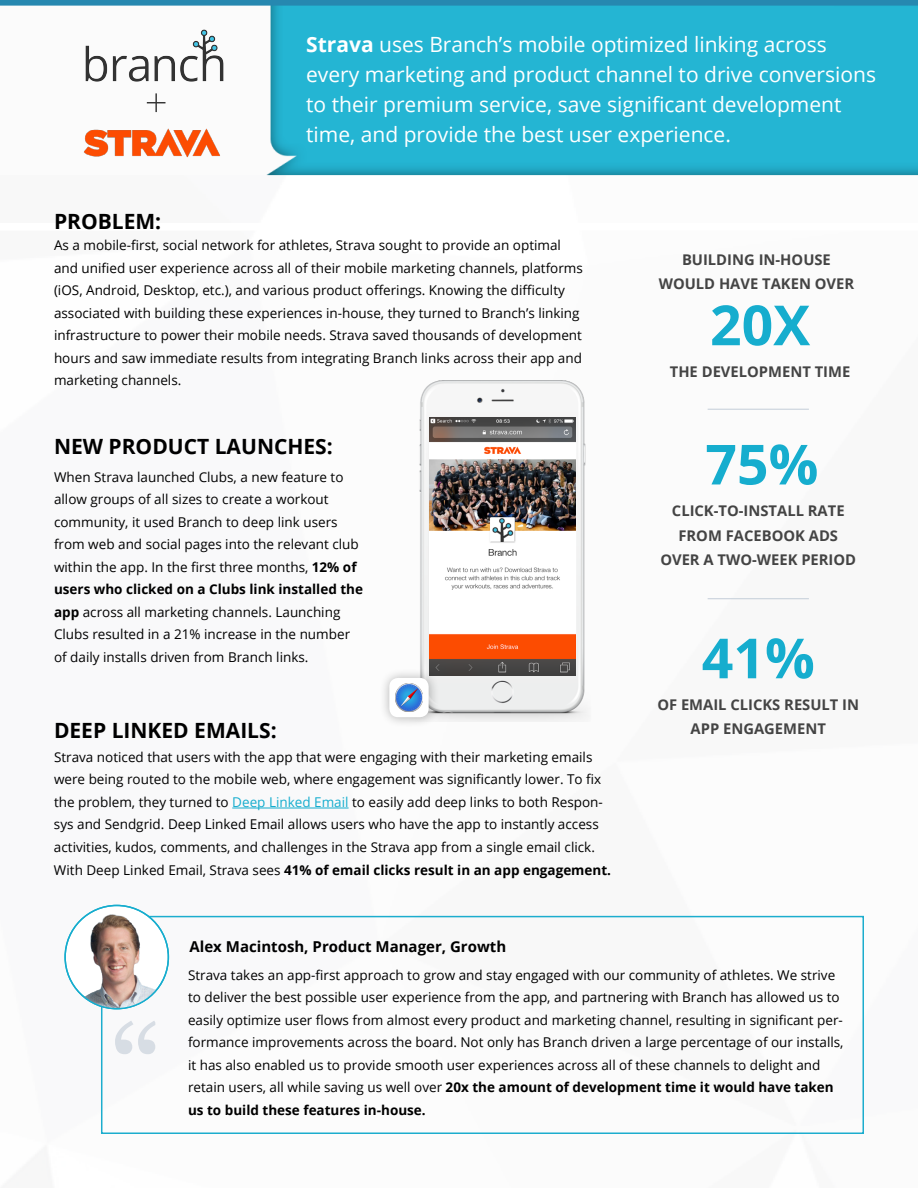
<style>
.page{position:relative;width:918px;height:1188px;background:#fff}
.page>*{position:absolute;margin:0;border:0;box-sizing:border-box;transform-origin:0 0}
.t1{font:700 55.35px "Open Sans";color:#16adce}
.t2{font:21px/30px "Open Sans";color:#fff}
.t3{font:700 21px "Open Sans";color:#000}
.t4{font:700 15px "Open Sans";color:#000}
.t5{font:700 14.7px/24.6px "Open Sans";color:#444;text-align:center}
.t6{font:13.5px/22.5px "Open Sans";color:#000}
.s1{font-weight:700}
.s2{color:#16adce}
</style>
<div class="page">
<img style="left:0;top:0;width:918px;height:1113px">
<img style="left:85px;top:29px;width:140px;height:54px">
<svg style="left:148px;top:94px;width:17px;height:17px"></svg>
<img style="left:78px;top:119px;width:149px;height:48px">
<hr style="left:232px;top:808px;width:117px;height:1px;background:#16adce">
<div style="left:101px;top:916px;width:763px;height:218px;border:2px solid #1cadce"></div>
<svg style="left:115px;top:1021px;width:40px;height:33px"></svg>
<svg style="left:65px;top:905px;width:103px;height:104px"></svg>
<img style="left:68px;top:912px;width:97px;height:97px">
<hr style="left:708px;top:409px;width:101px;height:1px;background:#c3cdd8">
<hr style="left:708px;top:598px;width:101px;height:1px;background:#c3cdd8">
<img style="left:409px;top:381px;width:183px;height:341px">
<img style="left:430px;top:418px;width:145px;height:257px">
<div style="left:379px;top:668px;width:60px;height:60px;background:#000;opacity:.31"></div>
<div style="left:389px;top:678px;width:40px;height:39px;background:#fff;border-radius:9px"></div>
<img style="left:395px;top:684px;width:28px;height:27px">
<h2 class="t3" style="left:54px;top:206px;width:109px">PROBLEM:</h2>
<h2 class="t2" style="left:306px;top:29px;width:571px"><span class="s1">Strava</span> uses Branch’s mobile optimized linking across every marketing and product channel to drive conversions to their premium service, save significant development time, and provide the best user experience.</h2>
<p class="t6" style="left:54px;top:234px;width:530px">As a mobile-first, social network for athletes, Strava sought to provide an optimal and unified user experience across all of their mobile marketing channels, platforms (iOS, Android, Desktop, etc.), and various product offerings. Knowing the difficulty associated with building these experiences in-house, they turned to Branch’s linking infrastructure to power their mobile needs. Strava saved thousands of development hours and saw immediate results from integrating Branch links across their app and marketing channels.</p>
<h2 class="t3" style="left:54px;top:431px;width:280px">NEW PRODUCT LAUNCHES:</h2>
<p class="t6" style="left:54px;top:465px;width:311px">When Strava launched Clubs, a new feature to allow groups of all sizes to create a workout community, it used Branch to deep link users from web and social pages into the relevant club within the app. In the first three months, <span class="s1">12% of users who clicked on a Clubs link installed the app</span> across all marketing channels. Launching Clubs resulted in a 21% increase in the number of daily installs driven from Branch links.</p>
<h2 class="t3" style="left:54px;top:715px;width:224px">DEEP LINKED EMAILS:</h2>
<p class="t6" style="left:54px;top:745px;width:559px">Strava noticed that users with the app that were engaging with their marketing emails were being routed to the mobile web, where engagement was significantly lower. To fix the problem, they turned to <span class="s2">Deep Linked Email</span> to easily add deep links to both Respon&shy;sys and Sendgrid. Deep Linked Email allows users who have the app to instantly access activities, kudos, comments, and challenges in the Strava app from a single email click.<br>With Deep Linked Email, Strava sees <span class="s1">41% of email clicks result in an app engagement.</span></p>
<p class="t5" style="left:659px;top:247px;width:197px">BUILDING IN-HOUSE<br>WOULD HAVE TAKEN OVER</p>
<h1 class="t1" style="left:710px;top:286px;width:102px">20X</h1>
<p class="t5" style="left:670px;top:359px;width:182px">THE DEVELOPMENT TIME</p>
<h1 class="t1" style="left:705px;top:425px;width:115px">75%</h1>
<p class="t5" style="left:660px;top:498px;width:197px">CLICK-TO-INSTALL RATE<br>FROM FACEBOOK ADS<br>OVER A TWO-WEEK PERIOD</p>
<h1 class="t1" style="left:702px;top:619px;width:115px">41%</h1>
<p class="t5" style="left:657px;top:692px;width:203px">OF EMAIL CLICKS RESULT IN<br>APP ENGAGEMENT</p>
<p class="t4" style="left:190px;top:936px;width:318px">Alex Macintosh, Product Manager, Growth</p>
<p class="t6" style="left:188px;top:963px;width:657px">Strava takes an app-first approach to grow and stay engaged with our community of athletes. We strive to deliver the best possible user experience from the app, and partnering with Branch has allowed us to easily optimize user flows from almost every product and marketing channel, resulting in significant per&shy;formance improvements across the board. Not only has Branch driven a large percentage of our installs, it has also enabled us to provide smooth user experiences across all of these channels to delight and retain users, all while saving us well over <span class="s1">20x the amount of development time it would have taken us to build these features in-house.</span></p>
</div>
